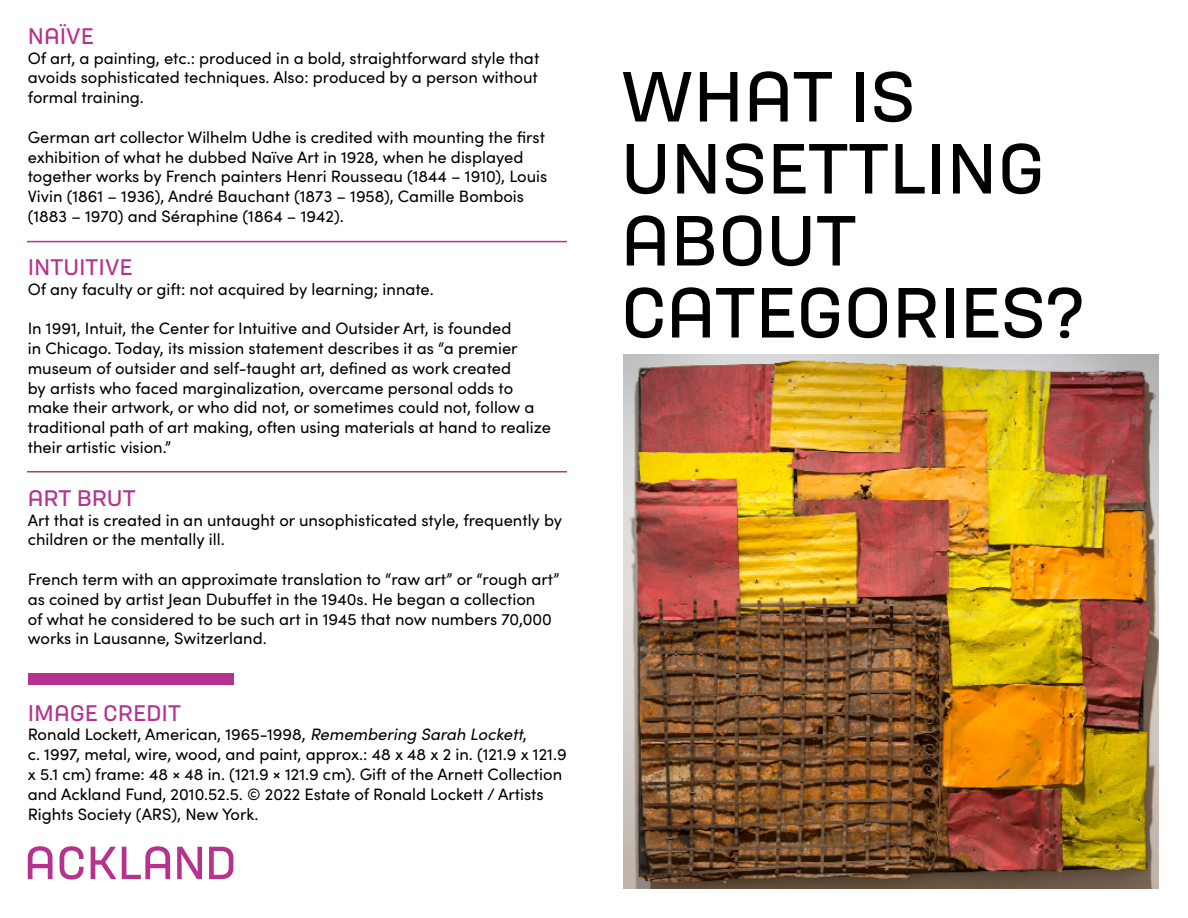
<style>
.page{position:relative;width:1188px;height:918px;background:#fff}
.page>*{position:absolute;margin:0;border:0;box-sizing:border-box;transform-origin:0 0}
.t1{font:66px/72px "Hong Kong";color:#000}
.t2{font:21px "Hong Kong";color:#b5338e}
.t3{font:16.5px/19.8px "Sofia Pro";color:#000}
.s1{font-style:italic}
</style>
<div class="page">
<img style="left:624px;top:355px;width:534px;height:533px">
<hr style="left:27px;top:471px;width:540px;height:2px;background:#b5338e">
<hr style="left:27px;top:241px;width:540px;height:1px;background:#b5338e">
<svg style="left:28px;top:846px;width:25px;height:33px"></svg>
<svg style="left:60px;top:846px;width:24px;height:34px"></svg>
<svg style="left:91px;top:847px;width:25px;height:32px"></svg>
<svg style="left:122px;top:846px;width:48px;height:33px"></svg>
<svg style="left:177px;top:847px;width:25px;height:32px"></svg>
<svg style="left:209px;top:847px;width:24px;height:32px"></svg>
<div style="left:28px;top:673px;width:205px;height:12px;background:#b5338e"></div>
<p class="t2" style="left:28px;top:21px;width:68px">NAÏVE</p>
<p class="t3" style="left:28px;top:47px;width:513px;text-align:justify">Of art, a painting, etc.: produced in a bold, straightforward style that avoids sophisticated techniques. Also: produced by a person without formal training.</p>
<p class="t3" style="left:28px;top:126px;width:521px">German art collector Wilhelm Udhe is credited with mounting the first exhibition of what he dubbed Naïve Art in 1928, when he displayed together works by French painters Henri Rousseau (1844 – 1910), Louis Vivin (1861 – 1936), André Bauchant (1873 – 1958), Camille Bombois (1883 – 1970) and Séraphine (1864 – 1942).</p>
<p class="t2" style="left:28px;top:252px;width:106px">INTUITIVE</p>
<p class="t3" style="left:28px;top:278px;width:408px">Of any faculty or gift: not acquired by learning; innate.</p>
<p class="t3" style="left:28px;top:318px;width:525px">In 1991, Intuit, the Center for Intuitive and Outsider Art, is founded<br>in Chicago. Today, its mission statement describes it as “a premier museum of outsider and self-taught art, defined as work created<br>by artists who faced marginalization, overcame personal odds to make their artwork, or who did not, or sometimes could not, follow a traditional path of art making, often using materials at hand to realize their artistic vision.”</p>
<p class="t2" style="left:28px;top:483px;width:109px">ART BRUT</p>
<p class="t3" style="left:28px;top:509px;width:536px">Art that is created in an untaught or unsophisticated style, frequently by children or the mentally ill.</p>
<p class="t3" style="left:28px;top:568px;width:533px">French term with an approximate translation to “raw art” or “rough art” as coined by artist Jean Dubuffet in the 1940s. He began a collection<br>of what he considered to be such art in 1945 that now numbers 70,000 works in Lausanne, Switzerland.</p>
<p class="t2" style="left:28px;top:698px;width:155px">IMAGE CREDIT</p>
<p class="t3" style="left:28px;top:724px;width:540px">Ronald Lockett, American, 1965-1998, <span class="s1">Remembering Sarah Lockett</span>,<br>c. 1997, metal, wire, wood, and paint, approx.: 48 x 48 x 2 in. (121.9 x 121.9 x 5.1 cm) frame: 48 × 48 in. (121.9 × 121.9 cm). Gift of the Arnett Collection and Ackland Fund, 2010.52.5. © 2022 Estate of Ronald Lockett / Artists Rights Society (ARS), New York.</p>
<h1 class="t1" style="left:621px;top:57px;width:465px">WHAT IS<br>UNSETTLING<br>ABOUT<br>CATEGORIES?</h1>
</div>
